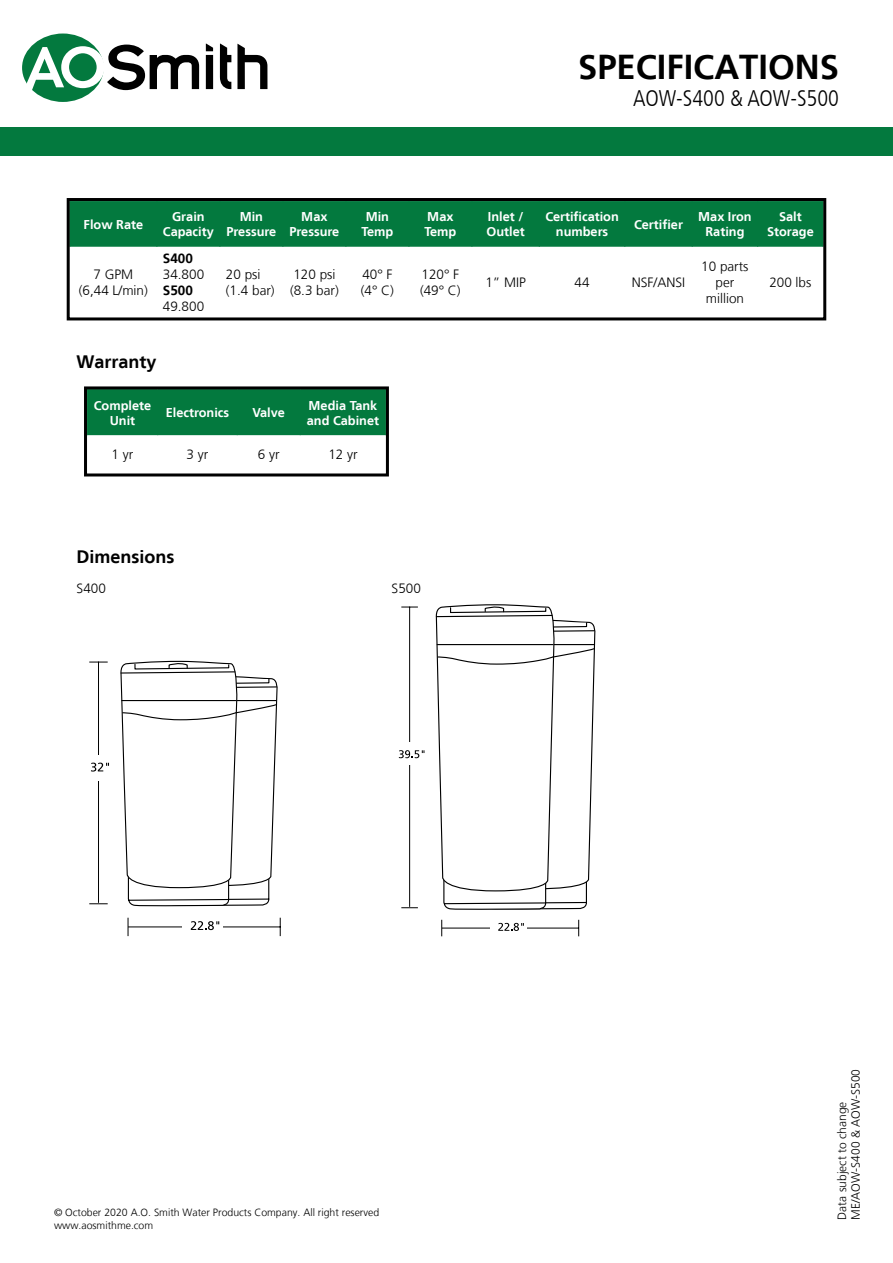
<style>
.page{position:relative;width:893px;height:1263px;background:#fff}
.page>*{position:absolute;margin:0;border:0;box-sizing:border-box;transform-origin:0 0}
.t1{font:700 34.5px "Frutiger LT";color:#000}
.t2{font:300 condensed 22.5px "Frutiger LT";color:#000}
.t3{font:700 18px "Frutiger LT";color:#000}
.t4{font:300 13.5px/16.2px "Frutiger LT";color:#000}
.t5{font:700 13.5px "Frutiger LT";color:#000}
.t6{font:700 12.75px/15.3px "Frutiger LT";color:#fff;text-align:center}
.t7{font:300 12px/13.5px "Frutiger LT";color:#000}
.t8{font:300 10.5px/12.6px "Frutiger LT";color:#000}
</style>
<div class="page">
<div style="left:0;top:127px;width:893px;height:29px;background:#03793e"></div>
<svg style="left:237px;top:44px;width:30px;height:45px"></svg>
<svg style="left:220px;top:44px;width:11px;height:45px"></svg>
<svg style="left:206px;top:44px;width:7px;height:45px"></svg>
<div style="left:22px;top:34px;width:82px;height:68px;background:#03793e;border-radius:50%"></div>
<svg style="left:25px;top:45px;width:174px;height:45px"></svg>
<div style="left:71px;top:202px;width:751px;height:45px;background:#03793e"></div>
<hr style="left:157px;top:201px;width:1px;height:46px;background:#03793e">
<hr style="left:220px;top:201px;width:1px;height:46px;background:#03793e">
<hr style="left:283px;top:201px;width:1px;height:46px;background:#03793e">
<hr style="left:346px;top:201px;width:1px;height:46px;background:#03793e">
<hr style="left:409px;top:201px;width:1px;height:46px;background:#03793e">
<hr style="left:472px;top:201px;width:1px;height:46px;background:#03793e">
<hr style="left:539px;top:201px;width:1px;height:46px;background:#03793e">
<hr style="left:625px;top:201px;width:1px;height:46px;background:#03793e">
<hr style="left:692px;top:201px;width:1px;height:46px;background:#03793e">
<hr style="left:757px;top:201px;width:1px;height:46px;background:#03793e">
<div style="left:67px;top:198px;width:759px;height:122px;border:3px solid #000"></div>
<div style="left:88px;top:390px;width:297px;height:45px;background:#03793e"></div>
<hr style="left:157px;top:390px;width:1px;height:45px;background:#03793e">
<hr style="left:237px;top:390px;width:1px;height:45px;background:#03793e">
<hr style="left:300px;top:390px;width:1px;height:45px;background:#03793e">
<div style="left:84px;top:386px;width:305px;height:90px;border:3px solid #000"></div>
<svg style="left:89px;top:662px;width:19px;height:1px"></svg>
<svg style="left:89px;top:903px;width:19px;height:1px"></svg>
<hr style="left:98px;top:662px;width:1px;height:241px;background:#000">
<div style="left:84px;top:756px;width:26px;height:25px;background:#fff"></div>
<svg style="left:91px;top:763px;width:18px;height:8px"></svg>
<svg style="left:120px;top:661px;width:158px;height:246px"></svg>
<svg style="left:280px;top:918px;width:1px;height:18px"></svg>
<svg style="left:128px;top:918px;width:1px;height:18px"></svg>
<hr style="left:129px;top:927px;width:151px;height:1px;background:#000">
<div style="left:182px;top:913px;width:41px;height:25px;background:#fff"></div>
<svg style="left:191px;top:921px;width:28px;height:9px"></svg>
<svg style="left:401px;top:607px;width:17px;height:1px"></svg>
<svg style="left:401px;top:907px;width:17px;height:1px"></svg>
<hr style="left:409px;top:607px;width:1px;height:300px;background:#000">
<div style="left:396px;top:742px;width:24px;height:23px;background:#fff"></div>
<svg style="left:399px;top:750px;width:25px;height:8px"></svg>
<svg style="left:436px;top:604px;width:160px;height:306px"></svg>
<svg style="left:578px;top:920px;width:1px;height:16px"></svg>
<svg style="left:441px;top:920px;width:1px;height:16px"></svg>
<hr style="left:442px;top:928px;width:137px;height:1px;background:#000">
<div style="left:490px;top:916px;width:37px;height:22px;background:#fff"></div>
<svg style="left:498px;top:923px;width:26px;height:8px"></svg>
<h1 class="t1" style="left:578px;top:47px;width:262px">SPECIFICATIONS</h1>
<h2 class="t2" style="left:633px;top:86px;width:207px">AOW-S400 &amp; AOW-S500</h2>
<p class="t6" style="left:84px;top:217px;width:61px">Flow Rate</p>
<p class="t6" style="left:163px;top:209px;width:53px">Grain<br>Capacity</p>
<p class="t6" style="left:226px;top:209px;width:51px">Min<br>Pressure</p>
<p class="t6" style="left:289px;top:209px;width:51px">Max<br>Pressure</p>
<p class="t6" style="left:361px;top:209px;width:33px">Min<br>Temp</p>
<p class="t6" style="left:424px;top:209px;width:33px;text-align:left">Max<br>Temp</p>
<p class="t6" style="left:486px;top:209px;width:40px;text-align:left">Inlet /<br>Outlet</p>
<p class="t6" style="left:545px;top:209px;width:75px">Certification numbers</p>
<p class="t6" style="left:634px;top:217px;width:50px">Certifier</p>
<p class="t6" style="left:698px;top:209px;width:55px">Max Iron<br>Rating</p>
<p class="t6" style="left:767px;top:209px;width:48px">Salt<br>Storage</p>
<p class="t4" style="left:79px;top:266px;width:71px;text-align:center">7 GPM (6,44 L/min)</p>
<p class="t5" style="left:163px;top:250px;width:32px">S400</p>
<p class="t4" style="left:163px;top:266px;width:43px">34.800</p>
<p class="t5" style="left:163px;top:283px;width:32px">S500</p>
<p class="t4" style="left:163px;top:299px;width:43px">49.800</p>
<p class="t4" style="left:701px;top:258px;width:49px;text-align:center">10 parts per million</p>
<p class="t4" style="left:226px;top:266px;width:50px">20 psi (1.4 bar)</p>
<p class="t4" style="left:290px;top:266px;width:50px">120 psi (8.3 bar)</p>
<p class="t4" style="left:361px;top:266px;width:35px">40° F (4° C)</p>
<p class="t4" style="left:420px;top:266px;width:42px">120° F (49° C)</p>
<p class="t4" style="left:485px;top:275px;width:42px">1” MIP</p>
<p class="t4" style="left:574px;top:275px;width:17px">44</p>
<p class="t4" style="left:632px;top:275px;width:55px">NSF/ANSI</p>
<p class="t4" style="left:769px;top:275px;width:44px">200 lbs</p>
<h3 class="t3" style="left:77px;top:351px;width:82px">Warranty</h3>
<p class="t6" style="left:94px;top:397px;width:59px">Complete<br>Unit</p>
<p class="t6" style="left:166px;top:405px;width:65px">Electronics</p>
<p class="t6" style="left:252px;top:405px;width:34px">Valve</p>
<p class="t6" style="left:307px;top:397px;width:74px;text-align:left">Media Tank and Cabinet</p>
<p class="t4" style="left:112px;top:447px;width:23px">1 yr</p>
<p class="t4" style="left:187px;top:447px;width:23px">3 yr</p>
<p class="t4" style="left:258px;top:447px;width:23px">6 yr</p>
<p class="t4" style="left:328px;top:447px;width:31px">12 yr</p>
<h3 class="t3" style="left:77px;top:546px;width:99px">Dimensions</h3>
<p class="t4" style="left:77px;top:581px;width:31px">S400</p>
<p class="t4" style="left:392px;top:581px;width:31px">S500</p>
<p class="t8" style="left:54px;top:1206px;width:327px">© October 2020 A.O. Smith Water Products Company. All right reserved www.aosmithme.com</p>
<p class="t7" style="left:835px;top:1220px;width:152px;rotate:-90deg">Data subject to change<br>ME/AOW-S400 &amp; AOW-S500</p>
</div>
